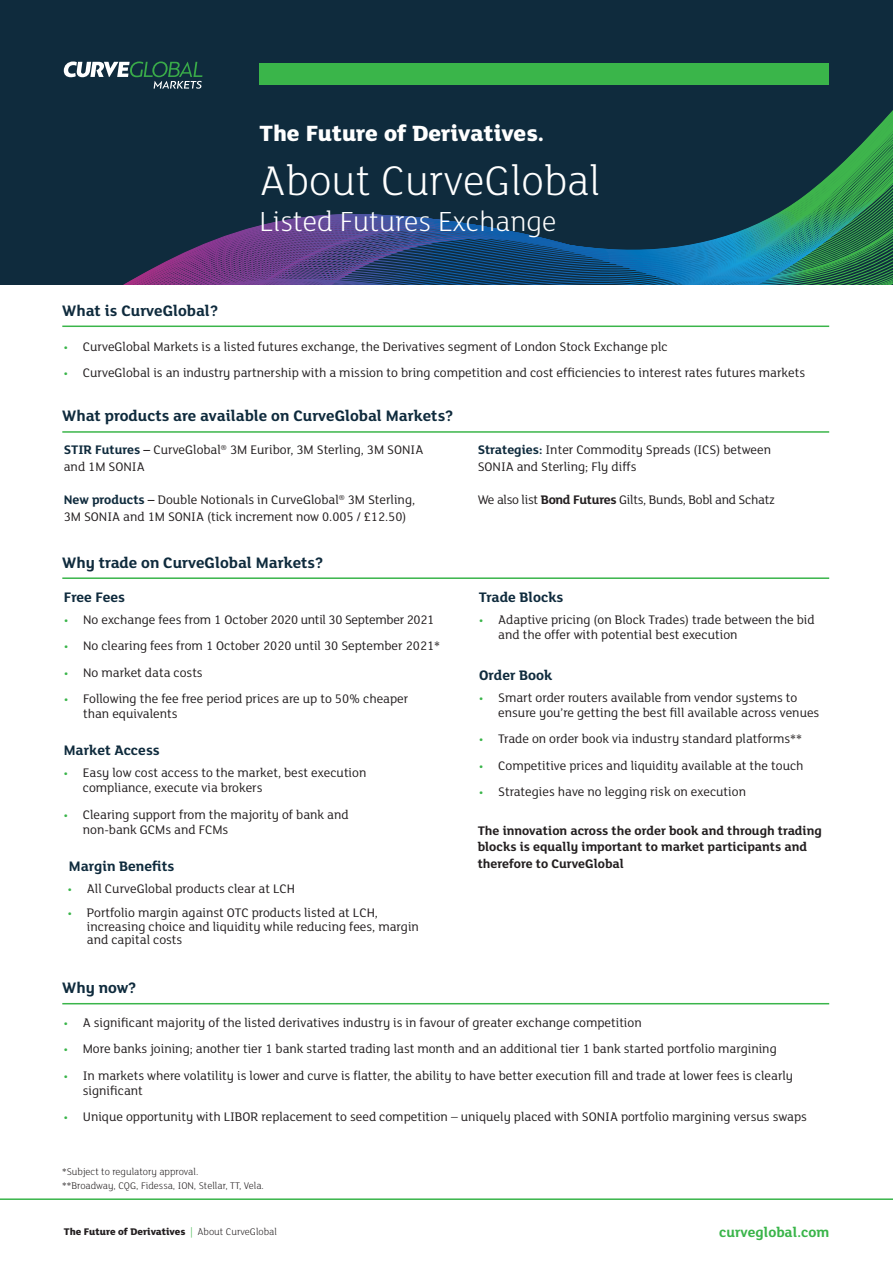
<style>
.page{position:relative;width:893px;height:1263px;background:#fff}
.page>*{position:absolute;margin:0;border:0;box-sizing:border-box;transform-origin:0 0}
.t1{font:300 45px "FS Lola";color:#fff}
.t2{font:300 30px "FS Lola";color:#fff}
.t3{font:800 24px "FS Lola";color:#fff}
.Factsheet_Body{font:700 16.5px "FS Lola";color:#0f2b3d}
.Factsheet_Body-2{font:700 15px "FS Lola";color:#0f2b3d}
.t4{font:700 15px "FS Lola";color:#3ab54a}
.Factsheet_Body-3{font:13.5px/15px "FS Lola";color:#231f20}
.Factsheet_Body-4{font:700 13.5px/16.5px "FS Lola";color:#231f20}
.Factsheet_Body-5{font:13.5px "FS Lola";letter-spacing:-.02em;color:#231f20}
.Factsheet_Body-6{font:300 10.5px "FS Lola";color:#231f20}
.t5{font:800 10.5px "FS Lola";color:#231f20}
.s1{font-weight:800;font-size:10.5px;color:#3ab54a}
.s2{font-weight:700;color:#0f2b3d}
.s3{font-weight:700}
.s4{font-weight:300;color:#3ab54a}
.s5{font-weight:300}
</style>
<div class="page">
<div style="left:0;top:0;width:893px;height:285px;background:#0f2b3d"></div>
<svg style="left:246px;top:138px;width:647px;height:147px"></svg>
<svg style="left:64px;top:61px;width:138px;height:28px"></svg>
<div style="left:260px;top:64px;width:569px;height:21px;background:#3ab54a"></div>
<hr style="left:0;top:1198px;width:893px;height:2px;background:#3ab54a">
<hr style="left:62px;top:325px;width:767px;height:2px;background:#3ab54a">
<hr style="left:62px;top:431px;width:767px;height:2px;background:#3ab54a">
<hr style="left:62px;top:577px;width:767px;height:2px;background:#3ab54a">
<hr style="left:62px;top:1003px;width:767px;height:1px;background:#3ab54a">
<p class="Factsheet_Body" style="left:62px;top:299px;width:157px">What is CurveGlobal?</p>
<p class="t3" style="left:260px;top:117px;width:286px">The Future of Derivatives.</p>
<p class="t1" style="left:260px;top:152px;width:342px">About CurveGlobal</p>
<p class="t2" style="left:260px;top:202px;width:298px">Listed Futures Exchange</p>
<p class="Factsheet_Body-3" style="left:64px;top:338px;width:605px"><span class="s1">•</span> CurveGlobal Markets is a listed futures exchange, the Derivatives segment of London Stock Exchange plc</p>
<p class="Factsheet_Body-3" style="left:64px;top:365px;width:743px"><span class="s1">•</span> CurveGlobal is an industry partnership with a mission to bring competition and cost efficiencies to interest rates futures markets</p>
<p class="Factsheet_Body" style="left:62px;top:404px;width:393px">What products are available on CurveGlobal Markets?</p>
<p class="Factsheet_Body-3" style="left:64px;top:441px;width:361px;line-height:16.5px"><span class="s2">STIR Futures</span> <span class="s3">–</span> CurveGlobal<sup>®</sup> 3M Euribor, 3M Sterling, 3M SONIA and 1M SONIA</p>
<p class="Factsheet_Body-3" style="left:64px;top:491px;width:353px;line-height:16.5px"><span class="s2">New products</span> <span class="s3">–</span> Double Notionals in CurveGlobal<sup>®</sup> 3M Sterling,<br>3M SONIA and 1M SONIA (tick increment now 0.005 / £12.50)</p>
<p class="Factsheet_Body" style="left:62px;top:551px;width:263px">Why trade on CurveGlobal Markets?</p>
<p class="Factsheet_Body-3" style="left:478px;top:441px;width:295px;line-height:16.5px"><span class="s2">Strategies:</span> Inter Commodity Spreads (ICS) between<br>SONIA and Sterling; Fly diffs</p>
<p class="Factsheet_Body-5" style="left:478px;top:491px;width:298px">We also list <span class="s3">Bond Futures</span> Gilts, Bunds, Bobl and Schatz</p>
<p class="Factsheet_Body-2" style="left:64px;top:586px;width:63px">Free Fees</p>
<p class="Factsheet_Body-2" style="left:479px;top:586px;width:86px">Trade Blocks</p>
<p class="Factsheet_Body-5" style="left:64px;top:611px;width:372px"><span class="s1">•</span> No exchange fees from 1 October 2020 until 30 September 2021</p>
<p class="Factsheet_Body-3" style="left:64px;top:638px;width:378px"><span class="s1">•</span> No clearing fees from 1 October 2020 until 30 September 2021*</p>
<p class="Factsheet_Body-3" style="left:64px;top:664px;width:140px"><span class="s1">•</span> No market data costs</p>
<p class="Factsheet_Body-3" style="left:83px;top:690px;width:327px;text-indent:-19px"><span class="s1">•</span> Following the fee free period prices are up to 50% cheaper than equivalents</p>
<p class="Factsheet_Body-2" style="left:64px;top:740px;width:97px">Market Access</p>
<p class="Factsheet_Body-3" style="left:83px;top:765px;width:285px;text-indent:-19px"><span class="s1">•</span> Easy low cost access to the market, best execution compliance, execute via brokers</p>
<p class="Factsheet_Body-3" style="left:83px;top:806px;width:267px;text-indent:-19px"><span class="s1">•</span> Clearing support from the majority of bank and non-bank GCMs and FCMs</p>
<p class="Factsheet_Body-2" style="left:69px;top:856px;width:107px">Margin Benefits</p>
<p class="Factsheet_Body-3" style="left:68px;top:880px;width:229px"><span class="s1">•</span> All CurveGlobal products clear at LCH</p>
<p class="Factsheet_Body-3" style="left:87px;top:906px;width:334px;line-height:13.5px;text-indent:-19px"><span class="s1">•</span> Portfolio margin against OTC products listed at LCH, increasing choice and liquidity while reducing fees, margin and capital costs</p>
<p class="Factsheet_Body" style="left:62px;top:976px;width:76px">Why now?</p>
<p class="Factsheet_Body-3" style="left:498px;top:611px;width:318px;text-indent:-19px"><span class="s1">•</span> Adaptive pricing (on Block Trades) trade between the bid and the offer with potential best execution</p>
<p class="Factsheet_Body-2" style="left:479px;top:664px;width:75px">Order Book</p>
<p class="Factsheet_Body-3" style="left:498px;top:689px;width:323px;text-indent:-19px"><span class="s1">•</span> Smart order routers available from vendor systems to ensure you’re getting the best fill available across venues</p>
<p class="Factsheet_Body-3" style="left:479px;top:731px;width:324px"><span class="s1">•</span> Trade on order book via industry standard platforms**</p>
<p class="Factsheet_Body-3" style="left:479px;top:757px;width:326px"><span class="s1">•</span> Competitive prices and liquidity available at the touch</p>
<p class="Factsheet_Body-3" style="left:479px;top:783px;width:268px"><span class="s1">•</span> Strategies have no legging risk on execution</p>
<p class="Factsheet_Body-4" style="left:478px;top:822px;width:346px">The innovation across the order book and through trading blocks is equally important to market participants and therefore to CurveGlobal</p>
<p class="Factsheet_Body-3" style="left:64px;top:1015px;width:579px"><span class="s1">•</span> A significant majority of the listed derivatives industry is in favour of greater exchange competition</p>
<p class="Factsheet_Body-3" style="left:64px;top:1041px;width:714px"><span class="s1">•</span> More banks joining; another tier 1 bank started trading last month and an additional tier 1 bank started portfolio margining</p>
<p class="Factsheet_Body-3" style="left:83px;top:1067px;width:712px;text-indent:-19px"><span class="s1">•</span> In markets where volatility is lower and curve is flatter, the ability to have better execution fill and trade at lower fees is clearly significant</p>
<p class="Factsheet_Body-3" style="left:64px;top:1109px;width:745px"><span class="s1">•</span> Unique opportunity with LIBOR replacement to seed competition – uniquely placed with SONIA portfolio margining versus swaps</p>
<p class="Factsheet_Body-6" style="left:62px;top:1165px;width:138px">*Subject to regulatory approval.</p>
<p class="Factsheet_Body-6" style="left:62px;top:1178px;width:203px">**Broadway, CQG, Fidessa, ION, Stellar, TT, Vela.</p>
<p class="t5" style="left:64px;top:1224px;width:215px">The Future of Derivatives <span class="s4">|</span> <span class="s5">About CurveGlobal</span></p>
<p class="t4" style="left:719px;top:1221px;width:111px">curveglobal.com</p>
</div>
